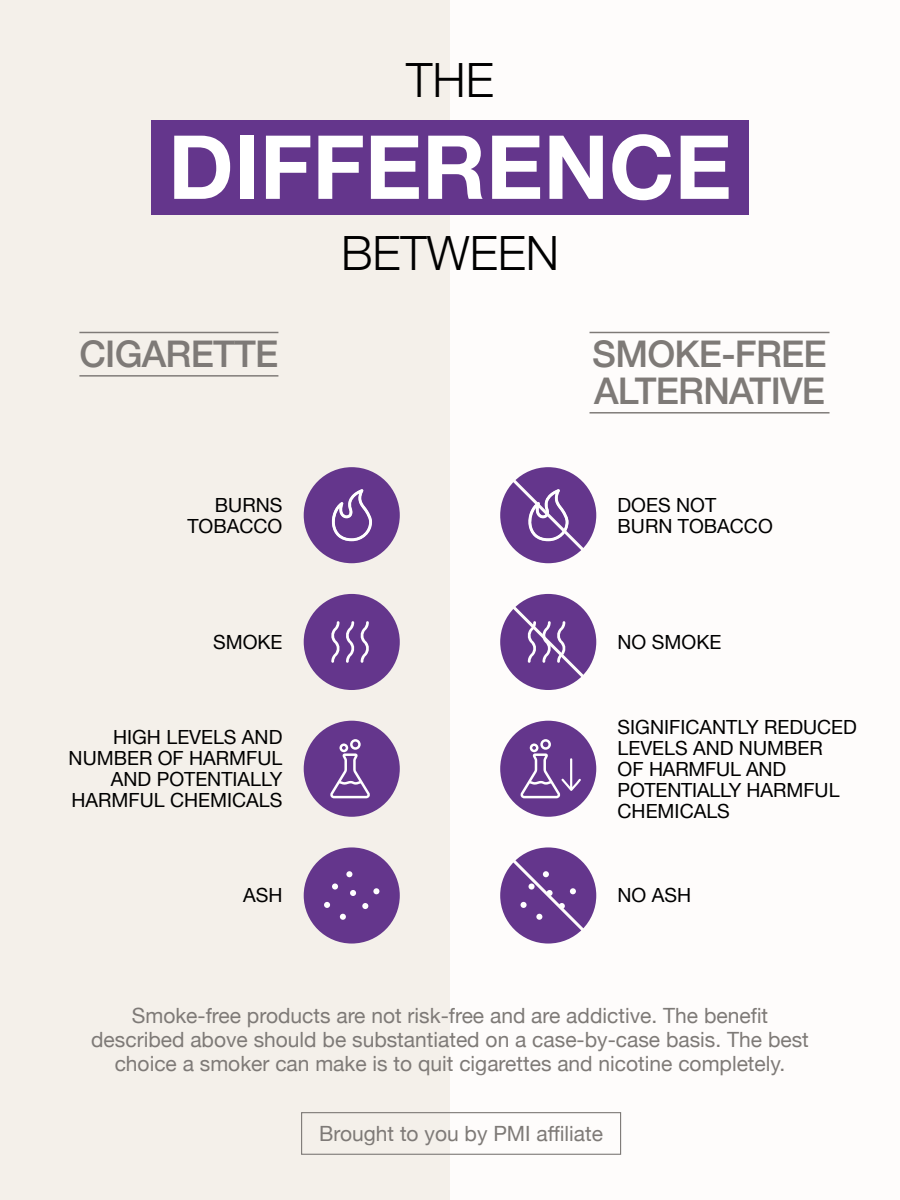
<style>
.page{position:relative;width:900px;height:1200px;background:#fff}
.page>*{position:absolute;margin:0;border:0;box-sizing:border-box;transform-origin:0 0}
.t1{font:700 88.5px "Helvetica Neue";color:#fff}
.t2{font:300 47.25px "Helvetica Neue";color:#000}
.t3{font:500 36.75px/36.9px "Helvetica Neue";letter-spacing:-.02em;color:#7e7a77}
.t4{font:21px/24px "Helvetica Neue";color:#7e7a77;text-align:center}
.t5{font:19.5px/21px "Helvetica Neue";color:#000;text-align:right}
</style>
<div class="page">
<div style="left:0;top:0;width:450px;height:1200px;background:#f4f0ea"></div>
<div style="left:451px;top:0;width:449px;height:1200px;background:#fefcfb"></div>
<div style="left:304px;top:721px;width:96px;height:96px;background:#64368c;border-radius:50%"></div>
<svg style="left:330px;top:739px;width:40px;height:59px"></svg>
<div style="left:304px;top:594px;width:96px;height:96px;background:#64368c;border-radius:50%"></div>
<svg style="left:331px;top:621px;width:38px;height:42px"></svg>
<div style="left:304px;top:467px;width:96px;height:96px;background:#64368c;border-radius:50%"></div>
<svg style="left:331px;top:489px;width:41px;height:52px"></svg>
<div style="left:304px;top:847px;width:96px;height:97px;background:#64368c;border-radius:50%"></div>
<div style="left:332px;top:883px;width:6px;height:7px;background:#fff;border-radius:50%"></div>
<svg style="left:346px;top:871px;width:6px;height:6px"></svg>
<svg style="left:340px;top:914px;width:6px;height:6px"></svg>
<svg style="left:350px;top:890px;width:6px;height:6px"></svg>
<svg style="left:324px;top:902px;width:6px;height:6px"></svg>
<svg style="left:373px;top:888px;width:6px;height:6px"></svg>
<svg style="left:362px;top:903px;width:6px;height:6px"></svg>
<div style="left:500px;top:721px;width:96px;height:96px;background:#64368c;border-radius:50%"></div>
<svg style="left:520px;top:739px;width:61px;height:59px"></svg>
<div style="left:500px;top:594px;width:96px;height:96px;background:#64368c;border-radius:50%"></div>
<svg style="left:509px;top:602px;width:79px;height:79px"></svg>
<div style="left:500px;top:467px;width:96px;height:96px;background:#64368c;border-radius:50%"></div>
<svg style="left:509px;top:476px;width:79px;height:79px"></svg>
<div style="left:500px;top:847px;width:96px;height:97px;background:#64368c;border-radius:50%"></div>
<svg style="left:509px;top:856px;width:79px;height:79px"></svg>
<div style="left:151px;top:120px;width:598px;height:95px;background:#64368c"></div>
<div style="left:301px;top:1112px;width:320px;height:43px;border:1px solid #7e7a77"></div>
<hr style="left:79px;top:332px;width:199px;height:1px;background:#7e7a77">
<hr style="left:79px;top:375px;width:199px;height:2px;background:#7e7a77">
<hr style="left:590px;top:332px;width:240px;height:1px;background:#7e7a77">
<hr style="left:590px;top:412px;width:240px;height:2px;background:#7e7a77">
<h2 class="t2" style="left:406px;top:42px;width:89px">THE</h2>
<h1 class="t1" style="left:168px;top:98px;width:565px">DIFFERENCE</h1>
<h2 class="t2" style="left:341px;top:215px;width:219px">BETWEEN</h2>
<h3 class="t3" style="left:79px;top:332px;width:201px">CIGARETTE</h3>
<h3 class="t3" style="left:592px;top:332px;width:236px">SMOKE-FREE<br>ALTERNATIVE</h3>
<p class="t5" style="left:187px;top:495px;width:96px">BURNS<br>TOBACCO</p>
<p class="t5" style="left:618px;top:495px;width:157px;text-align:left">DOES NOT<br>BURN TOBACCO</p>
<p class="t5" style="left:213px;top:633px;width:71px">SMOKE</p>
<p class="t5" style="left:618px;top:633px;width:105px">NO SMOKE</p>
<p class="t5" style="left:69px;top:728px;width:215px">HIGH LEVELS AND<br>NUMBER OF HARMFUL<br>AND POTENTIALLY<br>HARMFUL CHEMICALS</p>
<p class="t5" style="left:618px;top:717px;width:241px;text-align:left">SIGNIFICANTLY REDUCED<br>LEVELS AND NUMBER<br>OF HARMFUL AND<br>POTENTIALLY HARMFUL<br>CHEMICALS</p>
<p class="t5" style="left:243px;top:886px;width:41px">ASH</p>
<p class="t5" style="left:618px;top:886px;width:75px">NO ASH</p>
<p class="t4" style="left:91px;top:1005px;width:719px">Smoke-free products are not risk-free and are addictive. The benefit described above should be substantiated on a case-by-case basis. The best choice a smoker can make is to quit cigarettes and nicotine completely.</p>
<p class="t4" style="left:319px;top:1123px;width:286px">Brought to you by PMI affiliate</p>
</div>
